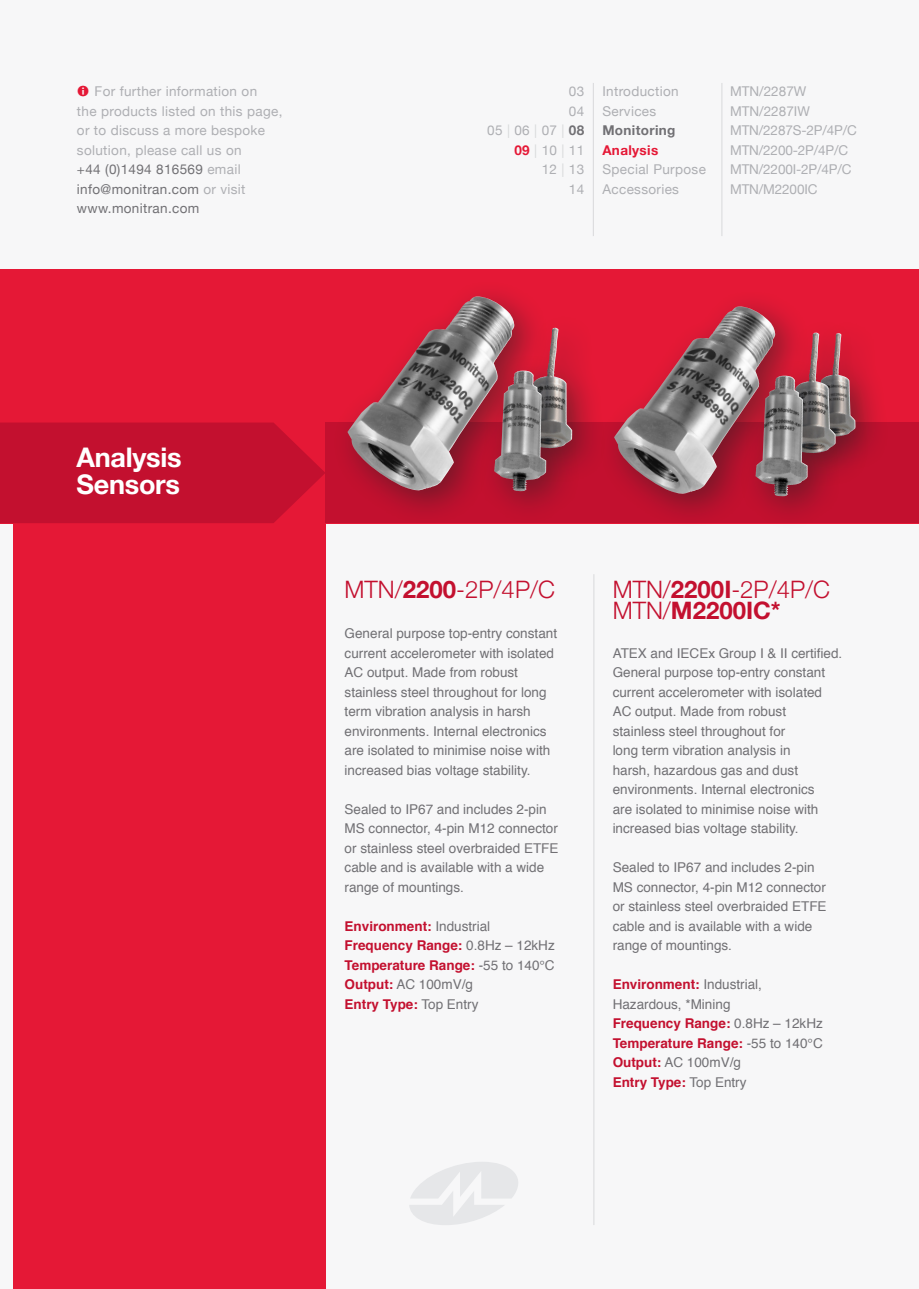
<style>
.page{position:relative;width:919px;height:1289px;background:#fff}
.page>*{position:absolute;margin:0;border:0;box-sizing:border-box;transform-origin:0 0}
.t1{font:700 27px "Helvetica Neue";letter-spacing:-.01em;color:#fff}
.t2{font:300 24px "Helvetica Neue";color:#c3102f}
.t3{font:700 24px "Helvetica Neue";color:#c3102f}
.t4{font:13.5px/19.5px "Helvetica";color:#717074}
.t5{font:13.5px/19.5px "Helvetica Neue";letter-spacing:.025em;color:#aeafb3}
.t6{font:700 13.5px "Helvetica";color:#c3102f}
.t7{font:13.5px "Helvetica Neue";letter-spacing:-.01em;color:#aeafb3}
.t8{font:13.5px "Helvetica Neue";color:#aeafb3}
.t9{font:700 13.5px "Helvetica Neue";letter-spacing:.025em;color:#717074}
.t10{font:700 13.5px "Helvetica Neue";letter-spacing:.025em;color:#e51836}
.s1{font-family:"Modern Pictograms";font-size:16.5px;color:#e51836}
.s2{color:#717074}
.s3{color:#d8d9db}
.s4{font-weight:700;color:#717074}
.s5{font-weight:700;color:#e51836}
.s6{font-weight:700}
.s7{font-weight:400;color:#717074}
.s8{font-weight:700;color:#c3102f}
.s9{font-weight:300}
</style>
<div class="page">
<div style="left:0;top:0;width:918px;height:1288px;background:#f7f7f8"></div>
<div style="left:0;top:268px;width:918px;height:255px;background:#e51836"></div>
<svg style="left:409px;top:1162px;width:109px;height:63px"></svg>
<hr style="left:593px;top:83px;width:1px;height:153px;background:#d8d9db">
<hr style="left:721px;top:83px;width:1px;height:153px;background:#d8d9db">
<hr style="left:325px;top:574px;width:1px;height:650px;background:#d8d9db">
<hr style="left:593px;top:574px;width:1px;height:650px;background:#d8d9db">
<div style="left:13px;top:415px;width:312px;height:873px;background:#e51836"></div>
<svg style="left:0;top:422px;width:325px;height:101px;background:#c5102f"></svg>
<div style="left:325px;top:422px;width:593px;height:101px;background:#c3102f"></div>
<div style="left:507px;top:311px;width:101px;height:174px;background:#231f20;opacity:.5"></div>
<img style="left:550px;top:328px;width:22px;height:24px">
<div style="left:331px;top:279px;width:219px;height:247px;background:#231f20;opacity:.5"></div>
<img style="left:347px;top:296px;width:167px;height:195px">
<div style="left:476px;top:352px;width:106px;height:175px;background:#231f20;opacity:.5"></div>
<img style="left:494px;top:370px;width:52px;height:121px">
<div style="left:797px;top:317px;width:94px;height:155px;background:#231f20;opacity:.5"></div>
<div style="left:771px;top:316px;width:100px;height:173px;background:#231f20;opacity:.5"></div>
<img style="left:811px;top:332px;width:24px;height:25px">
<div style="left:737px;top:357px;width:106px;height:175px;background:#231f20;opacity:.5"></div>
<div style="left:597px;top:288px;width:214px;height:242px;background:#231f20;opacity:.5"></div>
<img style="left:614px;top:306px;width:161px;height:188px">
<p class="t5" style="left:77px;top:81px;width:207px"><span class="s1">=</span> For further information on<br>the products listed on this page, or to discuss a more bespoke solution, please call us on<br><span class="s2">+44 (0)1494 816569</span> email <span class="s2">info@monitran.com</span> or visit <span class="s2">www.monitran.com</span></p>
<p class="t5" style="left:602px;top:81px;width:78px">Introduction</p>
<p class="t5" style="left:569px;top:81px;width:17px">03</p>
<p class="t5" style="left:569px;top:100px;width:17px">04</p>
<p class="t5" style="left:487px;top:120px;width:98px">05 <span class="s3">|</span> 06 <span class="s3">|</span> 07 <span class="s3">|</span> <span class="s4">08</span></p>
<p class="t5" style="left:514px;top:139px;width:71px"><span class="s5">09</span> <span class="s3">|</span> 10 <span class="s3">|</span> 11</p>
<p class="t5" style="left:541px;top:159px;width:44px">12 <span class="s3">|</span> 13</p>
<p class="t5" style="left:569px;top:178px;width:17px">14</p>
<p class="t5" style="left:602px;top:100px;width:55px">Services</p>
<p class="t9" style="left:602px;top:118px;width:75px">Monitoring</p>
<p class="t10" style="left:602px;top:138px;width:57px">Analysis</p>
<p class="t5" style="left:602px;top:159px;width:105px">Special Purpose</p>
<p class="t5" style="left:602px;top:178px;width:78px">Accessories</p>
<p class="t8" style="left:730px;top:80px;width:78px">MTN/2287W</p>
<p class="t8" style="left:730px;top:99px;width:81px">MTN/2287IW</p>
<p class="t7" style="left:730px;top:119px;width:128px">MTN/2287S-2P/4P/C</p>
<p class="t7" style="left:730px;top:138px;width:120px">MTN/2200-2P/4P/C</p>
<p class="t7" style="left:730px;top:158px;width:123px">MTN/2200I-2P/4P/C</p>
<p class="t7" style="left:730px;top:177px;width:89px">MTN/M2200IC</p>
<p class="t1" style="left:77px;top:432px;width:107px">Analysis</p>
<p class="t1" style="left:77px;top:459px;width:105px">Sensors</p>
<p class="t2" style="left:344px;top:569px;width:212px">MTN/<span class="s6">2200</span>-2P/4P/C</p>
<p class="t4" style="left:344px;top:624px;width:214px">General purpose top-entry constant current accelerometer with isolated AC output. Made from robust stainless steel throughout for long term vibration analysis in harsh environments. Internal electronics are isolated to minimise noise with increased bias voltage stability.</p>
<p class="t4" style="left:344px;top:799px;width:215px">Sealed to IP67 and includes 2-pin<br>MS connector, 4-pin M12 connector or stainless steel overbraided ETFE cable and is available with a wide range of mountings.</p>
<p class="t6" style="left:344px;top:915px;width:147px">Environment: <span class="s7">Industrial</span></p>
<p class="t6" style="left:344px;top:934px;width:212px">Frequency Range: <span class="s7">0.8Hz – 12kHz</span></p>
<p class="t6" style="left:344px;top:954px;width:211px">Temperature Range: <span class="s7">-55 to 140°C</span></p>
<p class="t4" style="left:344px;top:975px;width:130px"><span class="s8">Output:</span> AC 100mV/g</p>
<p class="t6" style="left:344px;top:993px;width:135px">Entry Type: <span class="s7">Top Entry</span></p>
<p class="t2" style="left:612px;top:569px;width:219px">MTN/<span class="s6">2200I</span>-2P/4P/C</p>
<p class="t3" style="left:612px;top:588px;width:169px"><span class="s9">MTN/</span>M2200IC*</p>
<p class="t4" style="left:612px;top:643px;width:231px">ATEX and IECEx Group I &amp; II certified.<br>General purpose top-entry constant current accelerometer with isolated AC output. Made from robust<br>stainless steel throughout for<br>long term vibration analysis in<br>harsh, hazardous gas and dust environments. Internal electronics<br>are isolated to minimise noise with increased bias voltage stability.</p>
<p class="t4" style="left:612px;top:858px;width:215px">Sealed to IP67 and includes 2-pin<br>MS connector, 4-pin M12 connector or stainless steel overbraided ETFE cable and is available with a wide range of mountings.</p>
<p class="t4" style="left:612px;top:975px;width:151px"><span class="s8">Environment:</span> Industrial,<br>Hazardous, *Mining</p>
<p class="t6" style="left:612px;top:1012px;width:212px">Frequency Range: <span class="s7">0.8Hz – 12kHz</span></p>
<p class="t6" style="left:612px;top:1032px;width:211px">Temperature Range: <span class="s7">-55 to 140°C</span></p>
<p class="t4" style="left:612px;top:1053px;width:130px"><span class="s8">Output:</span> AC 100mV/g</p>
<p class="t6" style="left:612px;top:1071px;width:135px">Entry Type: <span class="s7">Top Entry</span></p>
</div>
